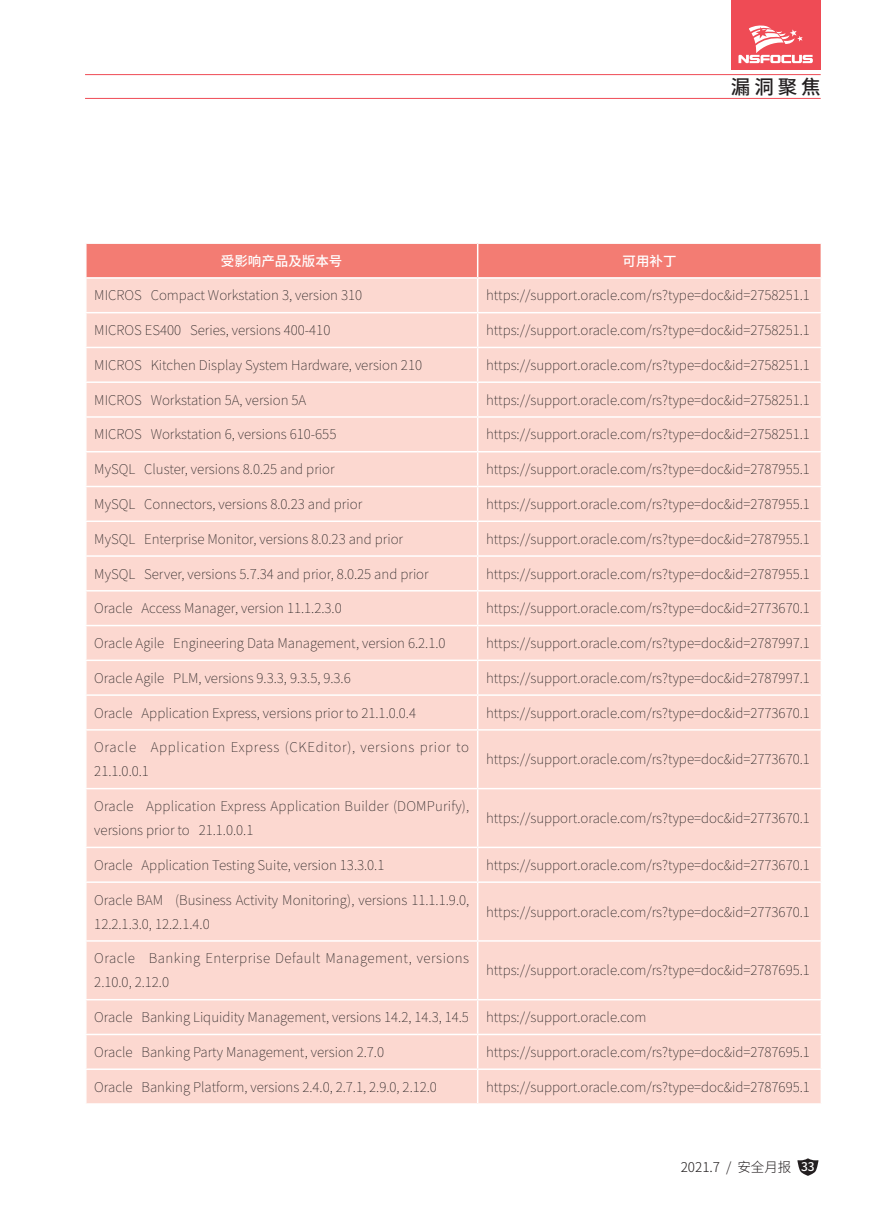
<style>
.page{position:relative;width:893px;height:1212px;background:#fff}
.page>*{position:absolute;margin:0;border:0;box-sizing:border-box;transform-origin:0 0}
.t1{font:500 19.5px "Noto Sans Hans";color:#231f20}
.表文{font:100 13.5px/24px "Noto Sans Hans";color:#231f20}
.表文-2{font:100 13.5px/24px "Noto Sans Hans";letter-spacing:.035em;color:#231f20}
.表文-3{font:100 13.5px/24px "Noto Sans Hans";letter-spacing:.05em;color:#231f20}
.t2{font:300 13.5px "Noto Sans Hans";color:#231f20}
.表头{font:500 13.5px "Noto Sans Hans";color:#fff}
.s1{font-weight:500;font-size:12px;color:#fff}
</style>
<div class="page">
<svg style="left:797px;top:1158px;width:21px;height:18px"></svg>
<hr style="left:85px;top:74px;width:736px;height:1px;background:#ef4b55">
<hr style="left:85px;top:98px;width:736px;height:1px;background:#ef4b55">
<div style="left:731px;top:0;width:89px;height:70px;background:#ef4b55"></div>
<svg style="left:738px;top:25px;width:75px;height:38px"></svg>
<div style="left:87px;top:244px;width:734px;height:33px;background:#f37c73"></div>
<div style="left:87px;top:279px;width:734px;height:824px;background:#fcd8d0"></div>
<hr style="left:477px;top:244px;width:1px;height:33px;background:#fff">
<hr style="left:477px;top:279px;width:1px;height:33px;background:#fff">
<hr style="left:85px;top:312px;width:393px;height:1px;background:#fff">
<hr style="left:478px;top:312px;width:344px;height:1px;background:#fff">
<hr style="left:477px;top:313px;width:1px;height:34px;background:#fff">
<hr style="left:85px;top:347px;width:393px;height:1px;background:#fff">
<hr style="left:478px;top:347px;width:344px;height:1px;background:#fff">
<hr style="left:477px;top:348px;width:1px;height:33px;background:#fff">
<hr style="left:85px;top:381px;width:393px;height:2px;background:#fff">
<hr style="left:478px;top:381px;width:344px;height:2px;background:#fff">
<hr style="left:477px;top:383px;width:1px;height:33px;background:#fff">
<hr style="left:85px;top:416px;width:393px;height:2px;background:#fff">
<hr style="left:478px;top:416px;width:344px;height:2px;background:#fff">
<hr style="left:477px;top:418px;width:1px;height:33px;background:#fff">
<hr style="left:85px;top:451px;width:393px;height:1px;background:#fff">
<hr style="left:478px;top:451px;width:344px;height:1px;background:#fff">
<hr style="left:477px;top:452px;width:1px;height:34px;background:#fff">
<hr style="left:85px;top:486px;width:393px;height:1px;background:#fff">
<hr style="left:478px;top:486px;width:344px;height:1px;background:#fff">
<hr style="left:477px;top:487px;width:1px;height:33px;background:#fff">
<hr style="left:85px;top:520px;width:393px;height:2px;background:#fff">
<hr style="left:478px;top:520px;width:344px;height:2px;background:#fff">
<hr style="left:477px;top:522px;width:1px;height:33px;background:#fff">
<hr style="left:85px;top:555px;width:393px;height:2px;background:#fff">
<hr style="left:478px;top:555px;width:344px;height:2px;background:#fff">
<hr style="left:477px;top:557px;width:1px;height:33px;background:#fff">
<hr style="left:85px;top:590px;width:393px;height:1px;background:#fff">
<hr style="left:478px;top:590px;width:344px;height:1px;background:#fff">
<hr style="left:477px;top:591px;width:1px;height:34px;background:#fff">
<hr style="left:85px;top:625px;width:393px;height:1px;background:#fff">
<hr style="left:478px;top:625px;width:344px;height:1px;background:#fff">
<hr style="left:477px;top:626px;width:1px;height:33px;background:#fff">
<hr style="left:85px;top:659px;width:393px;height:2px;background:#fff">
<hr style="left:478px;top:659px;width:344px;height:2px;background:#fff">
<hr style="left:477px;top:661px;width:1px;height:33px;background:#fff">
<hr style="left:85px;top:694px;width:393px;height:2px;background:#fff">
<hr style="left:478px;top:694px;width:344px;height:2px;background:#fff">
<hr style="left:477px;top:696px;width:1px;height:33px;background:#fff">
<hr style="left:85px;top:729px;width:393px;height:2px;background:#fff">
<hr style="left:478px;top:729px;width:344px;height:2px;background:#fff">
<hr style="left:477px;top:731px;width:1px;height:57px;background:#fff">
<hr style="left:85px;top:788px;width:393px;height:1px;background:#fff">
<hr style="left:478px;top:788px;width:344px;height:1px;background:#fff">
<hr style="left:477px;top:789px;width:1px;height:58px;background:#fff">
<hr style="left:85px;top:847px;width:393px;height:1px;background:#fff">
<hr style="left:478px;top:847px;width:344px;height:1px;background:#fff">
<hr style="left:477px;top:848px;width:1px;height:33px;background:#fff">
<hr style="left:85px;top:881px;width:393px;height:2px;background:#fff">
<hr style="left:478px;top:881px;width:344px;height:2px;background:#fff">
<hr style="left:477px;top:883px;width:1px;height:57px;background:#fff">
<hr style="left:85px;top:940px;width:393px;height:2px;background:#fff">
<hr style="left:478px;top:940px;width:344px;height:2px;background:#fff">
<hr style="left:477px;top:942px;width:1px;height:57px;background:#fff">
<hr style="left:85px;top:999px;width:393px;height:1px;background:#fff">
<hr style="left:478px;top:999px;width:344px;height:1px;background:#fff">
<hr style="left:477px;top:1000px;width:1px;height:34px;background:#fff">
<hr style="left:85px;top:1034px;width:393px;height:1px;background:#fff">
<hr style="left:478px;top:1034px;width:344px;height:1px;background:#fff">
<hr style="left:477px;top:1035px;width:1px;height:33px;background:#fff">
<hr style="left:85px;top:1068px;width:393px;height:2px;background:#fff">
<hr style="left:478px;top:1068px;width:344px;height:2px;background:#fff">
<hr style="left:477px;top:1070px;width:1px;height:33px;background:#fff">
<h1 class="t1" style="left:731px;top:76px;width:91px">漏洞聚焦</h1>
<p class="表头" style="left:221px;top:253px;width:123px">受影响产品及版本号</p>
<p class="表头" style="left:622px;top:253px;width:55px">可用补丁</p>
<p class="表文" style="left:94px;top:284px;width:269px">MICROS Compact Workstation 3, version 310</p>
<p class="表文" style="left:486px;top:284px;width:325px">https://support.oracle.com/rs?type=doc&amp;id=2758251.1</p>
<p class="表文" style="left:94px;top:318px;width:238px">MICROS ES400 Series, versions 400-410</p>
<p class="表文" style="left:486px;top:318px;width:325px">https://support.oracle.com/rs?type=doc&amp;id=2758251.1</p>
<p class="表文" style="left:94px;top:353px;width:329px">MICROS Kitchen Display System Hardware, version 210</p>
<p class="表文" style="left:486px;top:353px;width:325px">https://support.oracle.com/rs?type=doc&amp;id=2758251.1</p>
<p class="表文" style="left:94px;top:388px;width:214px">MICROS Workstation 5A, version 5A</p>
<p class="表文" style="left:486px;top:388px;width:325px">https://support.oracle.com/rs?type=doc&amp;id=2758251.1</p>
<p class="表文" style="left:94px;top:423px;width:244px">MICROS Workstation 6, versions 610-655</p>
<p class="表文" style="left:486px;top:423px;width:325px">https://support.oracle.com/rs?type=doc&amp;id=2758251.1</p>
<p class="表文" style="left:94px;top:458px;width:242px">MySQL Cluster, versions 8.0.25 and prior</p>
<p class="表文" style="left:486px;top:458px;width:325px">https://support.oracle.com/rs?type=doc&amp;id=2787955.1</p>
<p class="表文" style="left:94px;top:492px;width:269px">MySQL Connectors, versions 8.0.23 and prior</p>
<p class="表文" style="left:486px;top:492px;width:325px">https://support.oracle.com/rs?type=doc&amp;id=2787955.1</p>
<p class="表文" style="left:94px;top:527px;width:310px">MySQL Enterprise Monitor, versions 8.0.23 and prior</p>
<p class="表文" style="left:486px;top:527px;width:325px">https://support.oracle.com/rs?type=doc&amp;id=2787955.1</p>
<p class="表文" style="left:94px;top:562px;width:336px">MySQL Server, versions 5.7.34 and prior, 8.0.25 and prior</p>
<p class="表文" style="left:486px;top:562px;width:325px">https://support.oracle.com/rs?type=doc&amp;id=2787955.1</p>
<p class="表文" style="left:94px;top:597px;width:249px">Oracle Access Manager, version 11.1.2.3.0</p>
<p class="表文" style="left:486px;top:597px;width:325px">https://support.oracle.com/rs?type=doc&amp;id=2773670.1</p>
<p class="表文" style="left:94px;top:631px;width:353px">Oracle Agile Engineering Data Management, version 6.2.1.0</p>
<p class="表文" style="left:486px;top:631px;width:325px">https://support.oracle.com/rs?type=doc&amp;id=2787997.1</p>
<p class="表文" style="left:94px;top:666px;width:258px">Oracle Agile PLM, versions 9.3.3, 9.3.5, 9.3.6</p>
<p class="表文" style="left:486px;top:666px;width:325px">https://support.oracle.com/rs?type=doc&amp;id=2787997.1</p>
<p class="表文" style="left:94px;top:701px;width:323px">Oracle Application Express, versions prior to 21.1.0.0.4</p>
<p class="表文" style="left:486px;top:701px;width:325px">https://support.oracle.com/rs?type=doc&amp;id=2773670.1</p>
<p class="表文-3" style="left:94px;top:736px;width:376px">Oracle Application Express (CKEditor), versions prior to<br>21.1.0.0.1</p>
<p class="表文" style="left:486px;top:748px;width:325px">https://support.oracle.com/rs?type=doc&amp;id=2773670.1</p>
<p class="表文" style="left:94px;top:794px;width:376px">Oracle Application Express Application Builder (DOMPurify), versions prior to 21.1.0.0.1</p>
<p class="表文" style="left:486px;top:806px;width:325px">https://support.oracle.com/rs?type=doc&amp;id=2773670.1</p>
<p class="表文" style="left:94px;top:853px;width:292px">Oracle Application Testing Suite, version 13.3.0.1</p>
<p class="表文" style="left:486px;top:853px;width:325px">https://support.oracle.com/rs?type=doc&amp;id=2773670.1</p>
<p class="表文" style="left:94px;top:888px;width:376px">Oracle BAM (Business Activity Monitoring), versions 11.1.1.9.0,<br>12.2.1.3.0, 12.2.1.4.0</p>
<p class="表文" style="left:486px;top:900px;width:325px">https://support.oracle.com/rs?type=doc&amp;id=2773670.1</p>
<p class="表文-2" style="left:94px;top:947px;width:376px">Oracle Banking Enterprise Default Management, versions<br>2.10.0, 2.12.0</p>
<p class="表文" style="left:486px;top:959px;width:325px">https://support.oracle.com/rs?type=doc&amp;id=2787695.1</p>
<p class="表文" style="left:94px;top:1005px;width:376px">Oracle Banking Liquidity Management, versions 14.2, 14.3, 14.5</p>
<p class="表文" style="left:486px;top:1005px;width:162px">https://support.oracle.com</p>
<p class="表文" style="left:94px;top:1040px;width:291px">Oracle Banking Party Management, version 2.7.0</p>
<p class="表文" style="left:486px;top:1040px;width:325px">https://support.oracle.com/rs?type=doc&amp;id=2787695.1</p>
<p class="表文" style="left:94px;top:1075px;width:344px">Oracle Banking Platform, versions 2.4.0, 2.7.1, 2.9.0, 2.12.0</p>
<p class="表文" style="left:486px;top:1075px;width:325px">https://support.oracle.com/rs?type=doc&amp;id=2787695.1</p>
<p class="t2" style="left:681px;top:1160px;width:136px">2021.7 / 安全月报 <span class="s1">33</span></p>
</div>
